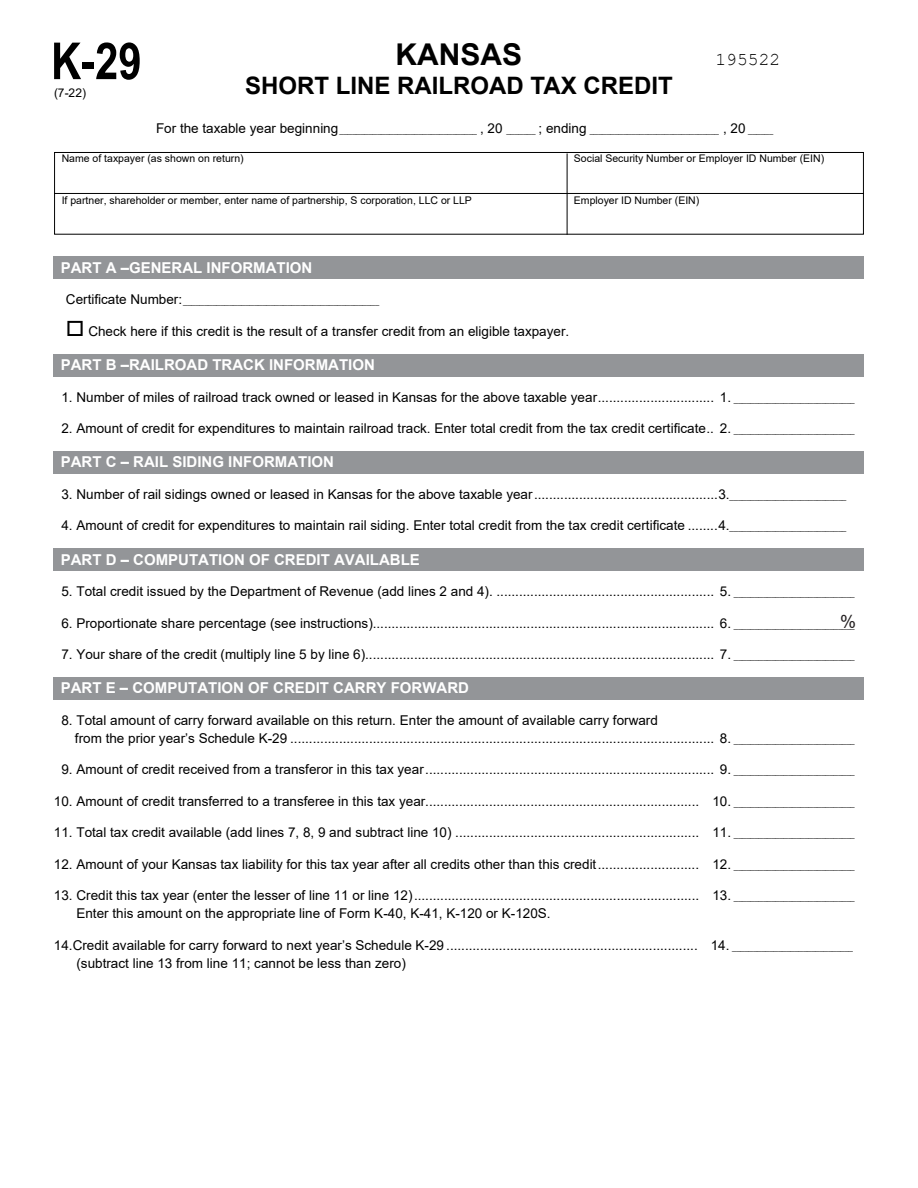
<style>
.page{position:relative;width:918px;height:1188px;background:#fff}
.page>*{position:absolute;margin:0;border:0;box-sizing:border-box;transform-origin:0 0}
.t1{font:700 51px "Arial Narrow";color:#000}
.t2{font:700 30px "Arial";color:#000}
.t3{font:700 24px "Arial";color:#000}
.t4{font:18px "Courier New";color:#000}
.t5{font:18px "Arial";color:#231f20}
.t6{font:700 15px "Arial";color:#fff}
.t7{font:13.5px/18px "Arial";color:#000}
.t8{font:12px "Arial";color:#000}
.t9{font:10.5px "Arial";color:#000}
.t10{font:7.5px "Arial";color:#000}
.s1{font-size:7.5px}
.s2{font-size:13.5px}
.s3{font-style:inherit}
</style>
<div class="page">
<div style="left:54px;top:152px;width:810px;height:83px;border:1px solid #000"></div>
<hr style="left:54px;top:193px;width:810px;height:1px;background:#000">
<hr style="left:567px;top:153px;width:1px;height:82px;background:#000">
<div style="left:54px;top:257px;width:810px;height:22px;background:#939598"></div>
<div style="left:54px;top:354px;width:810px;height:23px;background:#939598"></div>
<div style="left:54px;top:451px;width:810px;height:23px;background:#939598"></div>
<div style="left:54px;top:548px;width:810px;height:23px;background:#939598"></div>
<div style="left:54px;top:677px;width:810px;height:23px;background:#939598"></div>
<h1 class="t1" style="left:51px;top:23px;width:92px">K-29</h1>
<p class="t8" style="left:54px;top:85px;width:34px">(7-22)</p>
<h2 class="t2" style="left:396px;top:33px;width:128px">KANSAS</h2>
<h3 class="t4" style="left:716px;top:48px;width:66px">195522</h3>
<h3 class="t3" style="left:245px;top:68px;width:429px">SHORT LINE RAILROAD TAX CREDIT</h3>
<p class="t7" style="left:156px;top:119px;width:184px">For the taxable year beginning</p>
<p class="t7" style="left:480px;top:119px;width:24px">, 20</p>
<p class="t7" style="left:538px;top:119px;width:50px">; ending</p>
<p class="t7" style="left:723px;top:119px;width:24px">, 20</p>
<p class="t9" style="left:62px;top:151px;width:184px">Name of taxpayer (as shown on return)</p>
<p class="t9" style="left:574px;top:151px;width:252px">Social Security Number or Employer ID Number (EIN)</p>
<p class="t9" style="left:62px;top:193px;width:412px">If partner, shareholder or member, enter name of partnership, S corporation, LLC or LLP</p>
<p class="t9" style="left:574px;top:193px;width:127px">Employer ID Number (EIN)</p>
<p class="t10" style="left:340px;top:125px;width:139px">_________________________________</p>
<p class="t10" style="left:506px;top:125px;width:31px">_______</p>
<p class="t10" style="left:590px;top:125px;width:131px">_______________________________</p>
<p class="t10" style="left:748px;top:125px;width:27px">______</p>
<p class="t6" style="left:61px;top:257px;width:253px">PART A –GENERAL INFORMATION</p>
<p class="t7" style="left:66px;top:291px;width:118px">Certificate Number:</p>
<p class="t7" style="left:88px;top:322px;width:482px">Check here if this credit is the result of a transfer credit from an eligible taxpayer.</p>
<p class="t6" style="left:61px;top:354px;width:316px">PART B –RAILROAD TRACK INFORMATION</p>
<p class="t10" style="left:183px;top:297px;width:197px">_______________________________________________</p>
<p class="t7" style="left:61px;top:388px;width:795px">1. Number of miles of railroad track owned or leased in Kansas for the above taxable year............................... 1. <span class="s1">_____________________________</span></p>
<p class="t10" style="left:707px;top:425px;width:150px"><span class="s2">.. 2.</span> _____________________________</p>
<p class="t7" style="left:61px;top:419px;width:646px">2. Amount of credit for expenditures to maintain railroad track. Enter total credit from the tax credit certificate</p>
<p class="t6" style="left:61px;top:452px;width:275px">PART C – RAIL SIDING INFORMATION</p>
<p class="t7" style="left:61px;top:485px;width:786px">3. Number of rail sidings owned or leased in Kansas for the above taxable year.................................................3.<span class="s1">____________________________</span></p>
<p class="t10" style="left:688px;top:523px;width:160px"><span class="s2">........4.</span>____________________________</p>
<p class="t7" style="left:61px;top:517px;width:625px">4. Amount of credit for expenditures to maintain rail siding. Enter total credit from the tax credit certificate</p>
<p class="t6" style="left:61px;top:549px;width:361px">PART D – COMPUTATION OF CREDIT AVAILABLE</p>
<p class="t7" style="left:61px;top:582px;width:795px">5. Total credit issued by the Department of Revenue (add lines 2 and 4). .......................................................... 5. <span class="s1">_____________________________</span></p>
<p class="t7" style="left:61px;top:614px;width:795px">6. Proportionate share percentage (see instructions)........................................................................................... 6. <span class="s1">_____________________________</span></p>
<p class="t7" style="left:61px;top:645px;width:795px">7. Your share of the credit (multiply line 5 by line 6)............................................................................................. 7. <span class="s1">_____________________________</span></p>
<h3 class="t5" style="left:840px;top:609px;width:18px">%</h3>
<p class="t6" style="left:61px;top:677px;width:410px">PART E – COMPUTATION OF CREDIT CARRY FORWARD</p>
<p class="t7" style="left:61px;top:711px;width:598px">8. Total amount of carry forward available on this return. Enter the amount of available carry forward</p>
<p class="t7" style="left:75px;top:729px;width:781px">from the prior year’s Schedule K-29 ................................................................................................................. 8. <span class="s1">_____________________________</span></p>
<p class="t7" style="left:61px;top:760px;width:795px">9. Amount of credit received from a transferor in this tax year............................................................................. 9. <span class="s1">_____________________________</span></p>
<p class="t7" style="left:54px;top:792px;width:802px">10. Amount of credit transferred to a transferee in this tax year......................................................................... 10. <span class="s1">_____________________________</span></p>
<p class="t7" style="left:54px;top:823px;width:802px">11. Total tax credit available (add lines 7, 8, 9 and subtract line 10) ................................................................. 11. <span class="s1">_____________________________</span></p>
<p class="t7" style="left:54px;top:855px;width:802px">12. Amount of your Kansas tax liability for this tax year after all credits other than this credit........................... 12. <span class="s1">_____________________________</span></p>
<p class="t7" style="left:54px;top:886px;width:802px">13. Credit this tax year (enter the lesser of line 11 or line 12)............................................................................ 13. <span class="s1">_____________________________</span></p>
<p class="t7" style="left:76px;top:904px;width:476px">Enter this amount on the appropriate line of Form K-40, K-41, K-120 or K-120S.</p>
<p class="t7" style="left:76px;top:936px;width:778px;text-indent:-23px">14.Credit available for carry forward to next year’s <span class="s3">S</span>chedule K-29 ................................................................... 14. <span class="s1">_____________________________ </span>(subtract line 13 from line 11; cannot be less than zero)</p>
</div>
